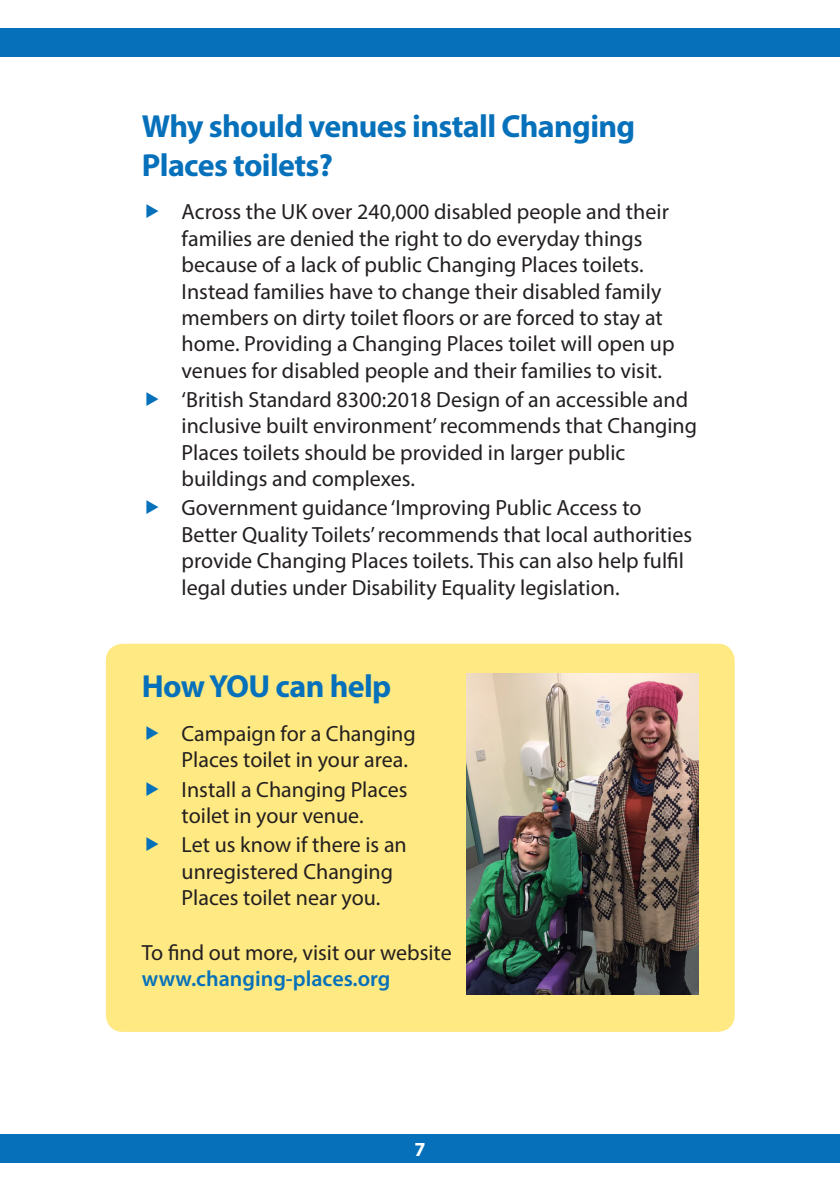
<style>
.page{position:relative;width:840px;height:1191px;background:#fff}
.page>*{position:absolute;margin:0;border:0;box-sizing:border-box;transform-origin:0 0}
.Heading_1{font:700 32px/38.4px "Myriad Pro";letter-spacing:-.02em;color:#0671ba}
.Body{font:22px/26.4px "Myriad Pro";color:#231f20}
.Heading_2{font:600 22px "Myriad Pro";color:#0671ba}
.t1{font:700 20px "Myriad Pro";color:#fff}
</style>
<div class="page">
<div style="left:0;top:28px;width:839px;height:29px;background:#0671ba"></div>
<div style="left:0;top:1134px;width:839px;height:28px;background:#0671ba"></div>
<div style="left:106px;top:643px;width:628px;height:389px;background:#ffe982;border-radius:17px"></div>
<img style="left:466px;top:673px;width:231px;height:321px">
<p class="Heading_1" style="left:142px;top:106px;width:494px">Why should venues install Changing<br>Places toilets?</p>
<p class="Body" style="left:181px;top:198px;width:494px">Across the UK over 240,000 disabled people and their families are denied the right to do everyday things because of a lack of public Changing Places toilets.<br>Instead families have to change their disabled family members on dirty toilet floors or are forced to stay at home. Providing a Changing Places toilet will open up venues for disabled people and their families to visit.</p>
<p class="Body" style="left:181px;top:386px;width:516px">‘British Standard 8300:2018 Design of an accessible and inclusive built environment’ recommends that Changing Places toilets should be provided in larger public buildings and complexes.</p>
<p class="Body" style="left:181px;top:494px;width:511px">Government guidance ‘Improving Public Access to Better Quality Toilets’ recommends that local authorities provide Changing Places toilets. This can also help fulfil legal duties under Disability Equality legislation.</p>
<p class="Heading_1" style="left:142px;top:666px;width:251px">How YOU can help</p>
<p class="Body" style="left:181px;top:720px;width:235px">Campaign for a Changing<br>Places toilet in your area.</p>
<p class="Body" style="left:181px;top:775px;width:227px">Install a Changing Places toilet in your venue.</p>
<p class="Body" style="left:181px;top:831px;width:226px">Let us know if there is an unregistered Changing<br>Places toilet near you.</p>
<p class="Body" style="left:142px;top:939px;width:311px">To find out more, visit our website</p>
<p class="Heading_2" style="left:142px;top:965px;width:250px">www.changing-places.org</p>
<p class="t1" style="left:414px;top:1136px;width:13px">7</p>
</div>
